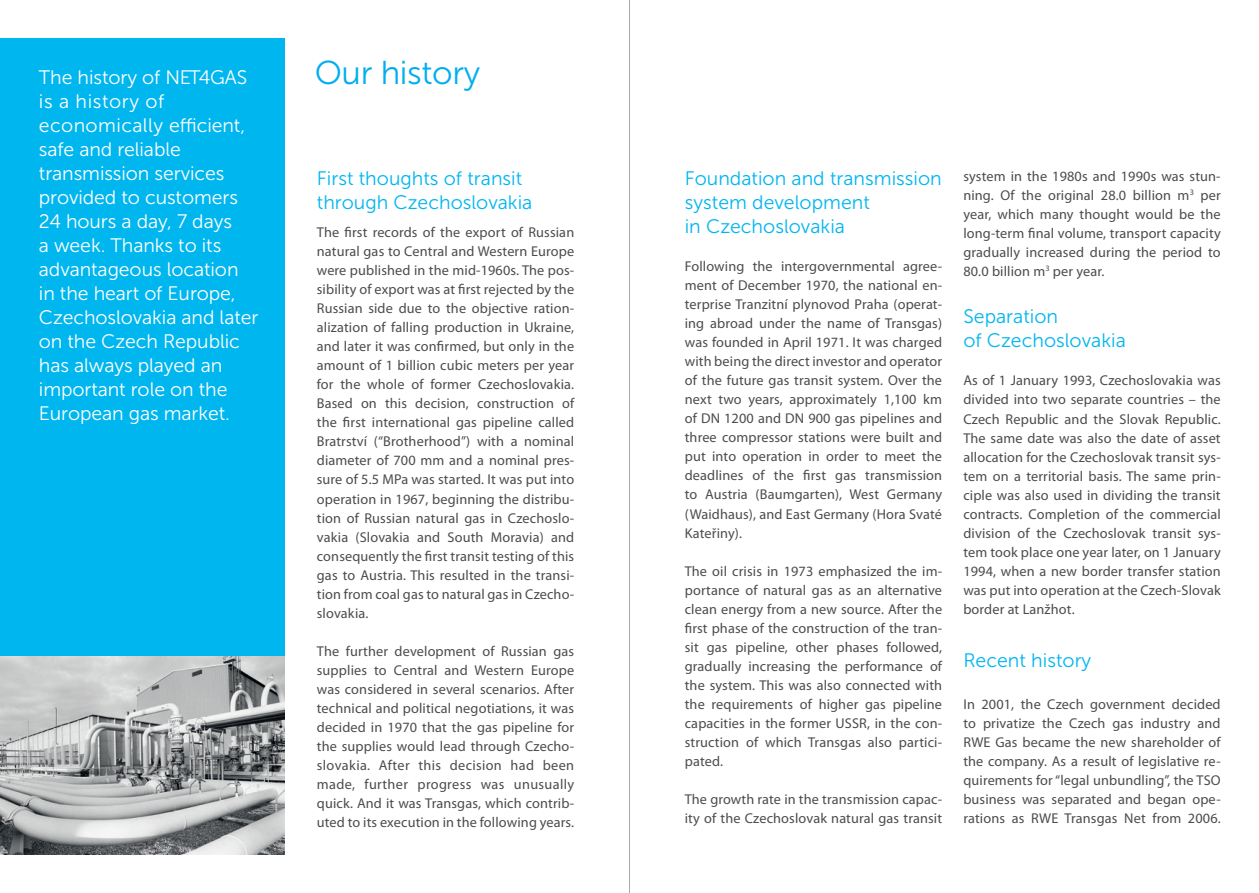
<style>
.page{position:relative;width:1259px;height:893px;background:#fff}
.page>*{position:absolute;margin:0;border:0;box-sizing:border-box;transform-origin:0 0}
.t1{font:33px "Museo Sans 300";letter-spacing:-.01em;color:#00aeef}
.t2{font:19.5px/24px "Museo Sans 300";letter-spacing:-.005em;color:#fff}
.t3{font:19.5px/24px "Museo Sans 300";color:#00b6ef}
.t4{font:14.25px/19px "Myriad Pro";letter-spacing:.01em;color:#4b4c4d;text-align:justify}
</style>
<div class="page">
<div style="left:0;top:38px;width:285px;height:776px;background:#00b6ef"></div>
<hr style="left:629px;top:0;width:1px;height:893px;background:#a8a9ad">
<img style="left:0;top:656px;width:285px;height:199px">
<h2 class="t2" style="left:39px;top:65px;width:210px">The history of NET4GAS</h2>
<h1 class="t1" style="left:315px;top:55px;width:167px">Our history</h1>
<p class="t2" style="left:39px;top:89px;width:221px">is a history of economically efficient, safe and reliable transmission services provided to customers<br>24 hours a day, 7 days<br>a week. Thanks to its advantageous location in the heart of Europe,<br>Czechoslovakia and later on the Czech Republic has always played an important role on the<br>European gas market.</p>
<h2 class="t3" style="left:317px;top:166px;width:217px">First thoughts of transit through Czechoslovakia</h2>
<p class="t4" style="left:317px;top:222px;width:259px">The first records of the export of Russian natural gas to Central and Western Europe were published in the mid-1960s. The pos&shy;sibility of export was at first rejected by the Russian side due to the objective ration&shy;alization of falling production in Ukraine, and later it was confirmed, but only in the amount of 1 billion cubic meters per year for the whole of former Czechoslovakia.<br>Based on this decision, construction of the first international gas pipeline called Bratrství (“Brotherhood”) with a nominal diameter of 700 mm and a nominal pres&shy;sure of 5.5 MPa was started. It was put into operation in 1967, beginning the distribu&shy;tion of Russian natural gas in Czechoslo&shy;vakia (Slovakia and South Moravia) and consequently the first transit testing of this gas to Austria. This resulted in the transi&shy;tion from coal gas to natural gas in Czecho&shy;slovakia.</p>
<p class="t4" style="left:317px;top:641px;width:259px">The further development of Russian gas supplies to Central and Western Europe was considered in several scenarios. After technical and political negotiations, it was decided in 1970 that the gas pipeline for the supplies would lead through Czecho&shy;slovakia. After this decision had been made, further progress was unusually quick. And it was Transgas, which contrib&shy;uted to its execution in the following years.</p>
<h2 class="t3" style="left:685px;top:166px;width:258px">Foundation and transmission system development<br>in Czechoslovakia</h2>
<p class="t4" style="left:685px;top:256px;width:259px">Following the intergovernmental agree&shy;ment of December 1970, the national en&shy;terprise Tranzitní plynovod Praha (operat&shy;ing abroad under the name of Transgas) was founded in April 1971. It was charged with being the direct investor and operator of the future gas transit system. Over the next two years, approximately 1,100 km of DN 1200 and DN 900 gas pipelines and three compressor stations were built and put into operation in order to meet the deadlines of the first gas transmission to Austria (Baumgarten), West Germany (Waidhaus), and East Germany (Hora Svaté Kateřiny).</p>
<p class="t4" style="left:685px;top:561px;width:259px">The oil crisis in 1973 emphasized the im&shy;portance of natural gas as an alternative clean energy from a new source. After the first phase of the construction of the tran&shy;sit gas pipeline, other phases followed, gradually increasing the performance of the system. This was also connected with the requirements of higher gas pipeline capacities in the former USSR, in the con&shy;struction of which Transgas also partici&shy;pated.</p>
<p class="t4" style="left:685px;top:790px;width:259px">The growth rate in the transmission capac&shy;ity of the Czechoslovak natural gas transit</p>
<p class="t4" style="left:963px;top:166px;width:259px">system in the 1980s and 1990s was stun&shy;ning. Of the original 28.0 billion m<sup>3</sup> per year, which many thought would be the long-term final volume, transport capacity gradually increased during the period to 80.0 billion m<sup>3</sup> per year.</p>
<h2 class="t3" style="left:963px;top:305px;width:164px">Separation<br>of Czechoslovakia</h2>
<p class="t4" style="left:963px;top:371px;width:259px">As of 1 January 1993, Czechoslovakia was divided into two separate countries – the Czech Republic and the Slovak Republic.<br>The same date was also the date of asset allocation for the Czechoslovak transit sys&shy;tem on a territorial basis. The same prin&shy;ciple was also used in dividing the transit contracts. Completion of the commercial division of the Czechoslovak transit sys&shy;tem took place one year later, on 1 January 1994, when a new border transfer station was put into operation at the Czech-Slovak border at Lanžhot.</p>
<h2 class="t3" style="left:963px;top:648px;width:129px">Recent history</h2>
<p class="t4" style="left:963px;top:694px;width:259px">In 2001, the Czech government decided to privatize the Czech gas industry and RWE Gas became the new shareholder of the company. As a result of legislative re&shy;quirements for “legal unbundling”, the TSO business was separated and began ope&shy;rations as RWE Transgas Net from 2006.</p>
</div>
